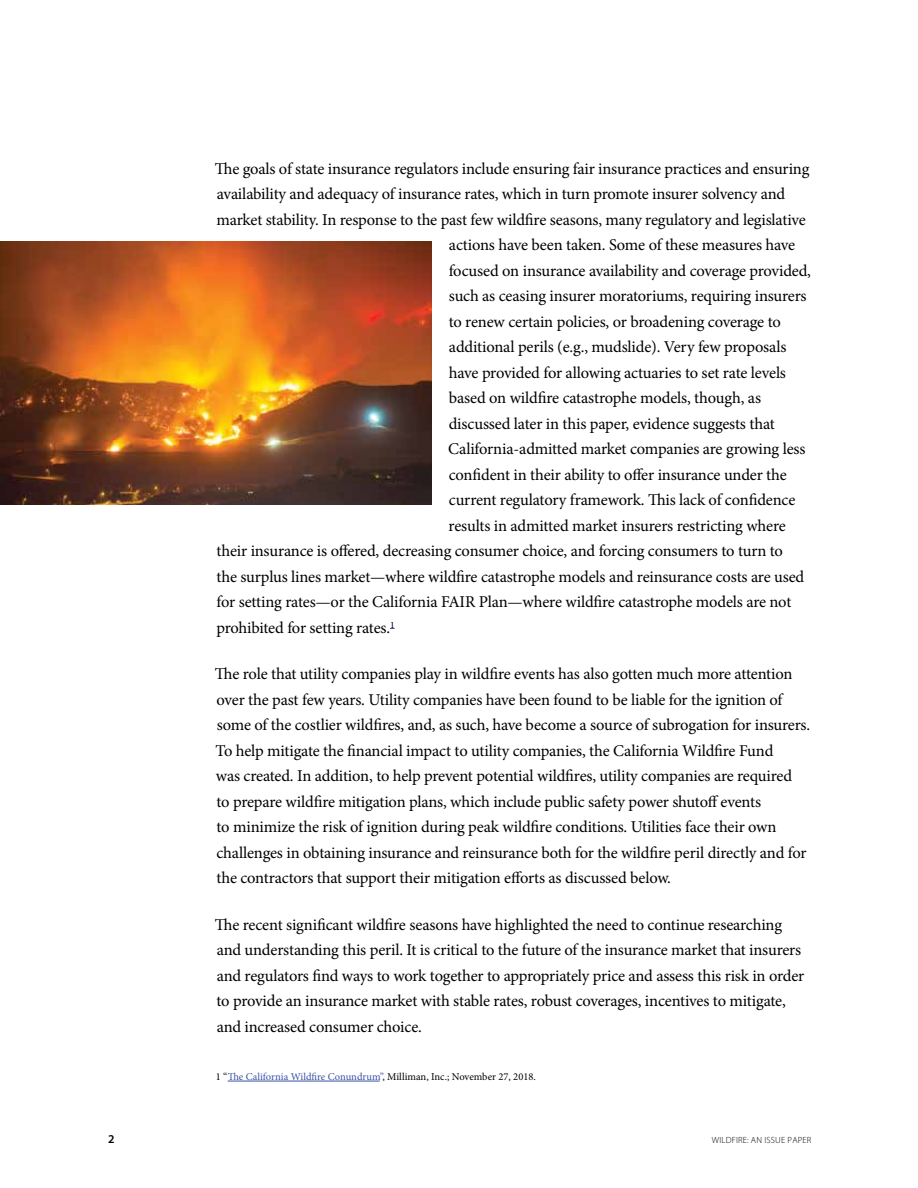
<style>
.page{position:relative;width:918px;height:1188px;background:#fff}
.page>*{position:absolute;margin:0;border:0;box-sizing:border-box;transform-origin:0 0}
.t1{font:16.5px/25.5px "Minion Pro";letter-spacing:-.01em;color:#000}
.t2{font:600 12px "Myriad Pro";color:#000}
.t3{font:10.5px "Minion Pro";color:#000}
.t4{font:300 9px "Myriad Pro";letter-spacing:.02em;color:#000}
.s1{color:#3953a4}
</style>
<div class="page">
<hr style="left:228px;top:1081px;width:152px;height:1px;background:#3953a4">
<img style="left:0;top:242px;width:432px;height:263px">
<p class="t1" style="left:215px;top:156px;width:596px">The goals of state insurance regulators include ensuring fair insurance practices and ensuring</p>
<p class="t1" style="left:217px;top:182px;width:570px">availability and adequacy of insurance rates, which in turn promote insurer solvency and</p>
<p class="t1" style="left:217px;top:207px;width:591px">market stability. In response to the past few wildfire seasons, many regulatory and legislative</p>
<p class="t1" style="left:449px;top:233px;width:348px">actions have been taken. Some of these measures have</p>
<p class="t1" style="left:449px;top:258px;width:364px">focused on insurance availability and coverage provided,</p>
<p class="t1" style="left:449px;top:284px;width:359px">such as ceasing insurer moratoriums, requiring insurers</p>
<p class="t1" style="left:449px;top:309px;width:334px">to renew certain policies, or broadening coverage to</p>
<p class="t1" style="left:449px;top:335px;width:339px">additional perils (e.g., mudslide). Very few proposals</p>
<p class="t1" style="left:449px;top:360px;width:339px">have provided for allowing actuaries to set rate levels</p>
<p class="t1" style="left:449px;top:385px;width:314px">based on wildfire catastrophe models, though, as</p>
<p class="t1" style="left:449px;top:411px;width:328px">discussed later in this paper, evidence suggests that</p>
<p class="t1" style="left:448px;top:436px;width:359px">California-admitted market companies are growing less</p>
<p class="t1" style="left:449px;top:462px;width:340px">confident in their ability to offer insurance under the</p>
<p class="t1" style="left:449px;top:487px;width:348px">current regulatory framework. This lack of confidence</p>
<p class="t1" style="left:449px;top:513px;width:339px">results in admitted market insurers restricting where</p>
<p class="t1" style="left:216px;top:538px;width:568px">their insurance is offered, decreasing consumer choice, and forcing consumers to turn to</p>
<p class="t1" style="left:216px;top:564px;width:589px">the surplus lines market—where wildfire catastrophe models and reinsurance costs are used</p>
<p class="t1" style="left:217px;top:589px;width:576px">for setting rates—or the California FAIR Plan—where wildfire catastrophe models are not</p>
<p class="t1" style="left:216px;top:615px;width:180px">prohibited for setting rates.<sup>1</sup></p>
<p class="t1" style="left:215px;top:662px;width:597px">The role that utility companies play in wildfire events has also gotten much more attention over the past few years. Utility companies have been found to be liable for the ignition of some of the costlier wildfires, and, as such, have become a source of subrogation for insurers.<br>To help mitigate the financial impact to utility companies, the California Wildfire Fund<br>was created. In addition, to help prevent potential wildfires, utility companies are required<br>to prepare wildfire mitigation plans, which include public safety power shutoff events<br>to minimize the risk of ignition during peak wildfire conditions. Utilities face their own challenges in obtaining insurance and reinsurance both for the wildfire peril directly and for the contractors that support their mitigation efforts as discussed below.</p>
<p class="t1" style="left:215px;top:912px;width:591px">The recent significant wildfire seasons have highlighted the need to continue researching and understanding this peril. It is critical to the future of the insurance market that insurers and regulators find ways to work together to appropriately price and assess this risk in order to provide an insurance market with stable rates, robust coverages, incentives to mitigate, and increased consumer choice.</p>
<p class="t3" style="left:216px;top:1070px;width:322px">1 “<span class="s1">The California Wildfire Conundrum”</span>, Milliman, Inc.; November 27, 2018.</p>
<p class="t2" style="left:108px;top:1131px;width:8px">2</p>
<p class="t4" style="left:712px;top:1135px;width:101px">WILDFIRE: AN ISSUE PAPER</p>
</div>
